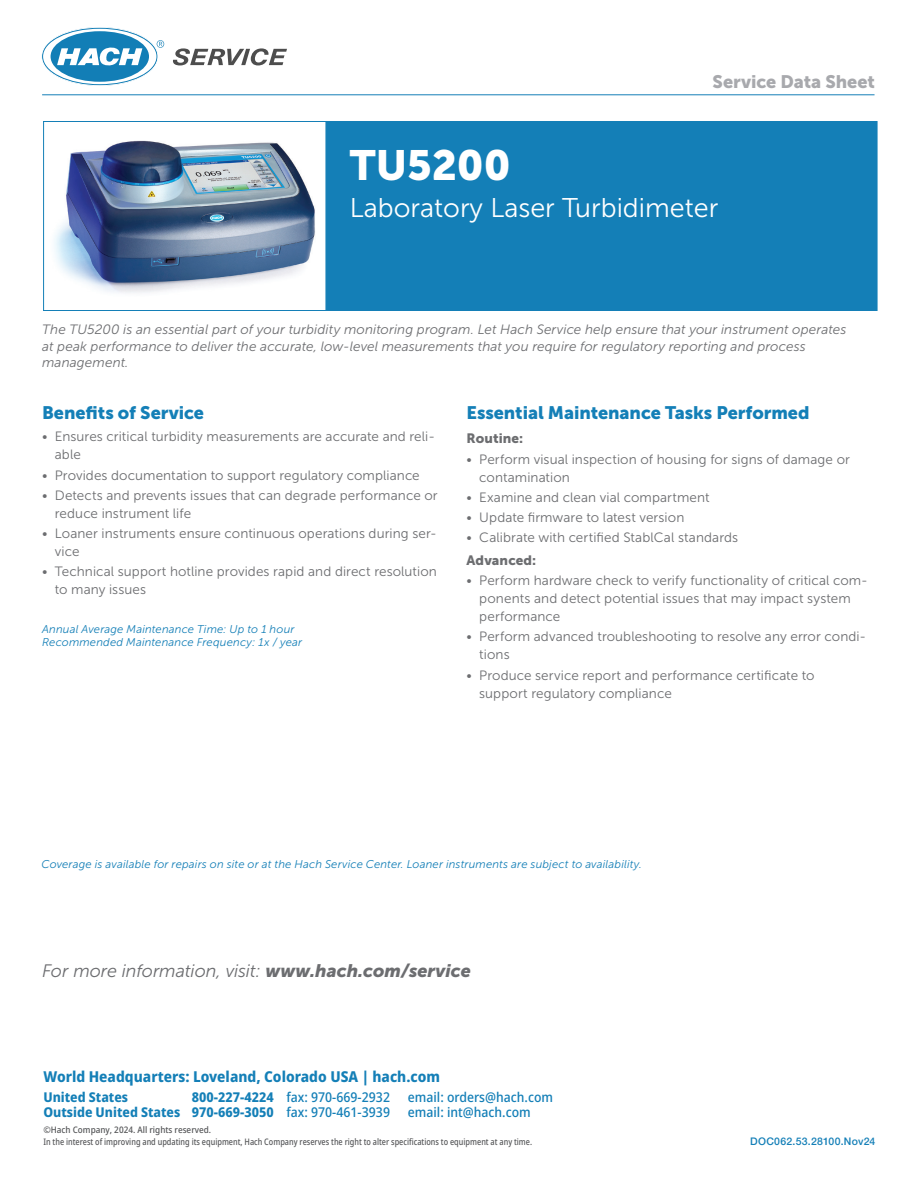
<style>
.page{position:relative;width:918px;height:1188px;background:#fff}
.page>*{position:absolute;margin:0;border:0;box-sizing:border-box;transform-origin:0 0}
.Head_Instrument_Name{font:42px "Museo Sans 900";color:#fff}
.Head_Instrument_Sub{font:27px "Museo Sans 300";color:#fff}
.Head_2{font:18px "Museo Sans 900";letter-spacing:-.005em;color:#147fb7}
.Text_Intro_Instrumen{font:italic 18px "Museo Sans 300";letter-spacing:-.01em;color:#6c6d70}
.Running_Head_Right{font:18px "Museo Sans 900";color:#a8a9ad}
.Text_1_Color{font:800 semi-condensed 15px "Noto Sans";color:#147fb7}
.t1{font:13.5px/18px "Museo Sans 300";letter-spacing:.005em;color:#6c6d70}
.Text_Intro_Instrumen-2{font:italic 13.5px/16.5px "Museo Sans 300";letter-spacing:.01em;color:#6c6d70}
.Text_1_Color-2{font:500 semi-condensed 13.5px "Noto Sans";color:#147fb7}
.Text_1_Color-3{font:800 semi-condensed 13.5px "Noto Sans";color:#147fb7}
.Head_3{font:13.5px "Museo Sans 900";letter-spacing:.005em;color:#6c6d70}
.Head_4_Blue_Ital{font:italic 11.25px "Museo Sans 300";letter-spacing:.015em;color:#147fb7}
.Doc_ID_No{font:500 10.5px "Helvetica Neue LTW1 G";letter-spacing:.02em;color:#147fb7}
.t2{font:500 semi-condensed 9px "Noto Sans";color:#57585a;scale:.9 1}
.t3{font:500 semi-condensed 9px "Noto Sans";color:#57585a}
.s1{font-family:"Museo Sans 900"}
.s2{font-weight:800}
.s3{font-weight:500}
</style>
<div class="page">
<div style="left:326px;top:121px;width:551px;height:190px;background:#147fb7"></div>
<hr style="left:42px;top:95px;width:833px;height:1px;background:#147fb7">
<img style="left:54px;top:140px;width:261px;height:153px">
<div style="left:43px;top:121px;width:283px;height:190px;border:1px solid #147fb7"></div>
<svg style="left:173px;top:48px;width:114px;height:17px"></svg>
<svg style="left:41px;top:27px;width:123px;height:59px"></svg>
<p class="Running_Head_Right" style="left:713px;top:72px;width:164px">Service Data Sheet</p>
<p class="Head_Instrument_Name" style="left:350px;top:141px;width:162px">TU5200</p>
<p class="Head_Instrument_Sub" style="left:350px;top:193px;width:370px">Laboratory Laser Turbidimeter</p>
<p class="Text_Intro_Instrumen-2" style="left:42px;top:321px;width:806px">The TU5200 is an essential part of your turbidity monitoring program. Let Hach Service help ensure that your instrument operates at peak performance to deliver the accurate, low-level measurements that you require for regulatory reporting and process management.</p>
<p class="Head_2" style="left:42px;top:402px;width:164px">Benefits of Service</p>
<p class="t1" style="left:55px;top:428px;width:382px;text-indent:-13px">• Ensures critical turbidity measurements are accurate and reli&shy;able</p>
<p class="t1" style="left:42px;top:466px;width:379px">• Provides documentation to support regulatory compliance</p>
<p class="t1" style="left:55px;top:486px;width:384px;text-indent:-13px">• Detects and prevents issues that can degrade performance or reduce instrument life</p>
<p class="t1" style="left:55px;top:525px;width:384px;text-indent:-13px">• Loaner instruments ensure continuous operations during ser&shy;vice</p>
<p class="t1" style="left:55px;top:563px;width:384px;text-indent:-13px">• Technical support hotline provides rapid and direct resolution to many issues</p>
<p class="Head_4_Blue_Ital" style="left:42px;top:623px;width:254px">Annual Average Maintenance Time: Up to 1 hour</p>
<p class="Head_4_Blue_Ital" style="left:42px;top:637px;width:262px">Recommended Maintenance Frequency: 1x / year</p>
<p class="Head_2" style="left:467px;top:402px;width:344px">Essential Maintenance Tasks Performed</p>
<p class="Head_3" style="left:467px;top:431px;width:58px">Routine:</p>
<p class="t1" style="left:479px;top:450px;width:372px;text-indent:-13px">• Perform visual inspection of housing for signs of damage or contamination</p>
<p class="t1" style="left:467px;top:488px;width:245px">• Examine and clean vial compartment</p>
<p class="t1" style="left:467px;top:509px;width:219px">• Update firmware to latest version</p>
<p class="t1" style="left:467px;top:529px;width:273px">• Calibrate with certified StablCal standards</p>
<p class="Head_3" style="left:467px;top:553px;width:71px">Advanced:</p>
<p class="t1" style="left:479px;top:572px;width:390px;text-indent:-13px">• Perform hardware check to verify functionality of critical com&shy;ponents and detect potential issues that may impact system performance</p>
<p class="t1" style="left:479px;top:628px;width:388px;text-indent:-13px">• Perform advanced troubleshooting to resolve any error condi&shy;tions</p>
<p class="t1" style="left:479px;top:666px;width:337px;text-indent:-13px">• Produce service report and performance certificate to support regulatory compliance</p>
<p class="Head_4_Blue_Ital" style="left:42px;top:858px;width:602px">Coverage is available for repairs on site or at the Hach Service Center. Loaner instruments are subject to availability.</p>
<p class="Text_Intro_Instrumen" style="left:42px;top:961px;width:430px">For more information, visit: <span class="s1">www.hach.com/service</span></p>
<p class="Text_1_Color" style="left:43px;top:1066px;width:398px">World Headquarters: Loveland, Colorado USA | hach.com</p>
<p class="Text_1_Color-3" style="left:43px;top:1087px;width:86px">United States</p>
<p class="Text_1_Color-2" style="left:192px;top:1088px;width:200px"><span class="s2">800-227-4224</span> fax: 970-669-2932</p>
<p class="Text_1_Color-2" style="left:408px;top:1088px;width:147px">email: orders@hach.com</p>
<p class="Text_1_Color-3" style="left:43px;top:1102px;width:348px">Outside United States 970-669-3050 <span class="s3">fax: 970-461-3939</span></p>
<p class="Text_1_Color-2" style="left:408px;top:1103px;width:124px">email: int@hach.com</p>
<p class="t3" style="left:43px;top:1124px;width:169px">©Hach Company, 2024. All rights reserved.</p>
<p class="t2" style="left:43px;top:1136px;width:545px">In the interest of improving and updating its equipment, Hach Company reserves the right to alter specifications to equipment at any time.</p>
<p class="Doc_ID_No" style="left:750px;top:1135px;width:127px">DOC062.53.28100.Nov24</p>
</div>
